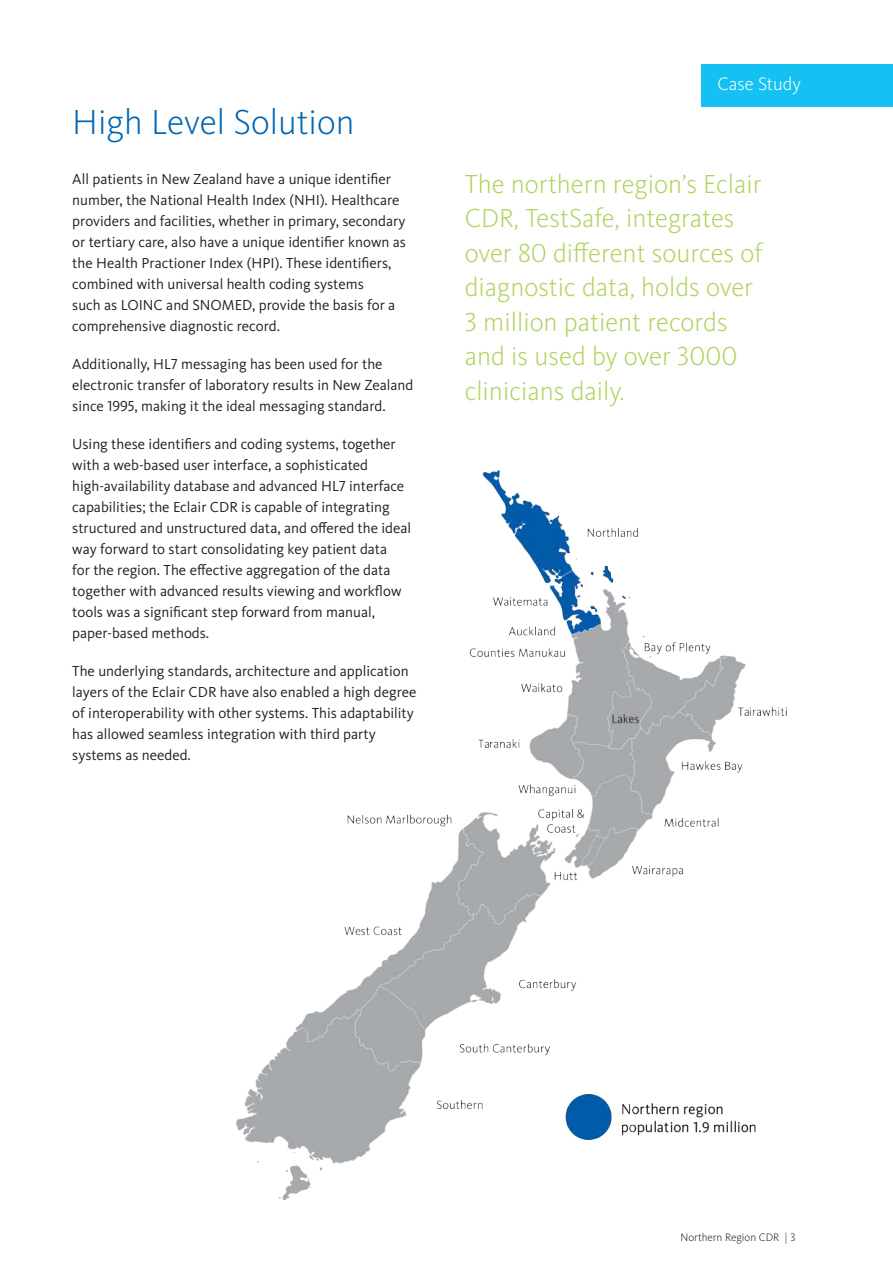
<style>
.page{position:relative;width:893px;height:1263px;background:#fff}
.page>*{position:absolute;margin:0;border:0;box-sizing:border-box;transform-origin:0 0}
.t1{font:300 36px "Kievit Pro";color:#0166b3}
.t2{font:300 27px/34.5px "Kievit Pro";color:#b0d360}
.t3{font:300 18.75px "Kievit Pro";color:#fff}
.t4{font:15px/21px "Kievit Pro";color:#231f20}
.t5{font:300 11.25px "Kievit Pro";color:#231f20}
</style>
<div class="page">
<div style="left:702px;top:64px;width:191px;height:42px;background:#15c0f2"></div>
<img style="left:237px;top:470px;width:550px;height:729px">
<h1 class="t1" style="left:72px;top:100px;width:284px">High Level Solution</h1>
<p class="t4" style="left:72px;top:168px;width:335px">All patients in New Zealand have a unique identifier number, the National Health Index (NHI). Healthcare providers and facilities, whether in primary, secondary or tertiary care, also have a unique identifier known as the Health Practioner Index (HPI). These identifiers, combined with universal health coding systems<br>such as LOINC and SNOMED, provide the basis for a comprehensive diagnostic record.</p>
<p class="t4" style="left:72px;top:353px;width:343px">Additionally, HL7 messaging has been used for the electronic transfer of laboratory results in New Zealand since 1995, making it the ideal messaging standard.</p>
<p class="t4" style="left:72px;top:433px;width:340px">Using these identifiers and coding systems, together with a web-based user interface, a sophisticated high-availability database and advanced HL7 interface capabilities; the Eclair CDR is capable of integrating structured and unstructured data, and offered the ideal way forward to start consolidating key patient data<br>for the region. The effective aggregation of the data together with advanced results viewing and workflow tools was a significant step forward from manual, paper-based methods.</p>
<p class="t4" style="left:72px;top:660px;width:346px">The underlying standards, architecture and application layers of the Eclair CDR have also enabled a high degree of interoperability with other systems. This adaptability has allowed seamless integration with third party systems as needed.</p>
<p class="t3" style="left:717px;top:73px;width:85px">Case Study</p>
<h2 class="t2" style="left:465px;top:166px;width:299px">The northern region’s Eclair<br>CDR, TestSafe, integrates over 80 different sources of diagnostic data, holds over<br>3 million patient records and is used by over 3000 clinicians daily.</h2>
<p class="t5" style="left:680px;top:1230px;width:117px">Northern Region CDR | 3</p>
</div>
